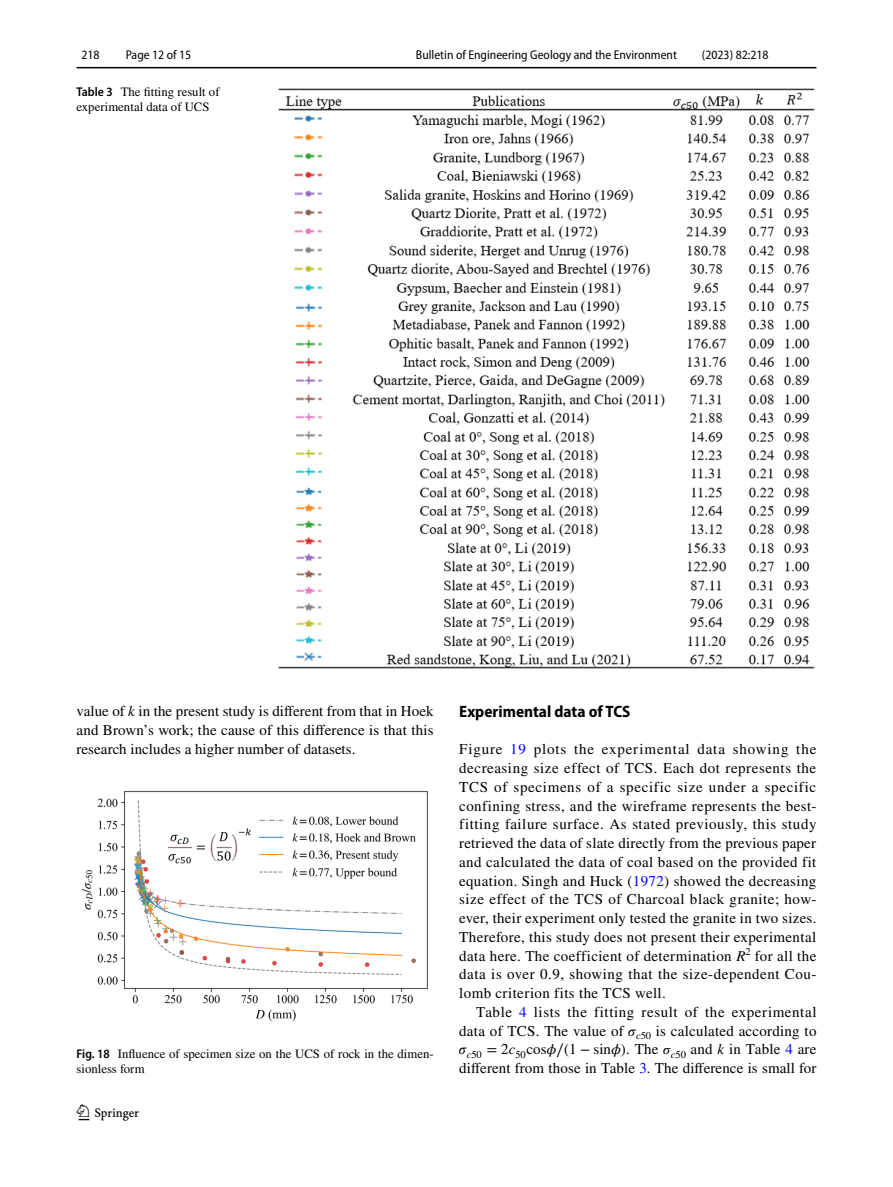
<style>
.page{position:relative;width:893px;height:1187px;background:#fff}
.page>*{position:absolute;margin:0;border:0;box-sizing:border-box;transform-origin:0 0}
.t1{font:22.5px "Springnew Regular 2";color:#000}
.t2{font:700 semi-condensed 16.5px "Myriad Pro";color:#000}
.t3{font:15px/18.8px "STIX";letter-spacing:.005em;color:#000;text-align:justify}
.t4{font:12.75px/15px "STIX";color:#000}
.t5{font:semi-condensed 12.75px "Myriad Pro";color:#000}
.s1{font-family:"Myriad Pro";font-weight:600;font-stretch:semi-condensed}
.s2{font-family:"STIX General Italic 203"}
.s3{color:#00f}
.s4{font-family:"STIX General Italic 204"}
.s5{font-family:"STIX Math Italic 102"}
.s6{font-family:"STIX Math Italic 103"}
.s7{font-family:"STIX Math Regular 92"}
.s8{font-family:"STIX General Regular 91"}
.s9{font-family:"STIX General Italic 200"}
.s10{font-family:"STIX Math Italic 101"}
.s11{font-family:"STIX General Italic 202"}
</style>
<div class="page">
<hr style="left:77px;top:67px;width:739px;height:1px;background:#000">
<img style="left:278px;top:88px;width:537px;height:581px">
<img style="left:81px;top:791px;width:347px;height:231px">
<p class="t5" style="left:82px;top:48px;width:20px">218</p>
<p class="t5" style="left:126px;top:48px;width:67px">Page 12 of 15</p>
<p class="t4" style="left:77px;top:85px;width:145px"><span class="s1">Table 3</span> The fitting result of experimental data of UCS</p>
<p class="t5" style="left:416px;top:48px;width:263px">Bulletin of Engineering Geology and the Environment</p>
<p class="t5" style="left:702px;top:48px;width:68px">(2023) 82:218</p>
<p class="t3" style="left:77px;top:702px;width:359px">value of <span class="s2">k</span> in the present study is different from that in Hoek and Brown’s work; the cause of this difference is that this research includes a higher number of datasets.</p>
<p class="t2" style="left:459px;top:702px;width:173px">Experimental data of TCS</p>
<p class="t3" style="left:459px;top:740px;width:359px">Figure <span class="s3">19</span> plots the experimental data showing the decreasing size effect of TCS. Each dot represents the TCS of specimens of a specific size under a specific confining stress, and the wireframe represents the best&shy;fitting failure surface. As stated previously, this study retrieved the data of slate directly from the previous paper and calculated the data of coal based on the provided fit equation. Singh and Huck (<span class="s3">1972</span>) showed the decreasing size effect of the TCS of Charcoal black granite; how&shy;ever, their experiment only tested the granite in two sizes.<br>Therefore, this study does not present their experimental data here. The coefficient of determination <span class="s4">R</span><sup>2</sup> for all the data is over 0.9, showing that the size-dependent Cou&shy;lomb criterion fits the TCS well.</p>
<p class="t3" style="left:459px;top:1003px;width:359px;text-indent:18px">Table <span class="s3">4</span> lists the fitting result of the experimental data of TCS. The value of <span class="s5">𝜎</span><sub>c</sub><sub>50</sub> is calculated according to <span class="s6">𝜎</span><sub>c</sub><sub>50</sub> <span class="s7">=</span> <span class="s8">2</span><span class="s9">c</span><sub>50</sub><span class="s7">cos</span><span class="s6">𝜙</span><span class="s7">∕(</span><span class="s8">1</span> <span class="s7">− sin</span><span class="s6">𝜙</span><span class="s7">)</span>. The <span class="s10">𝜎</span><sub>c</sub><sub>50</sub> and <span class="s11">k</span> in Table <span class="s3">4</span> are different from those in Table <span class="s3">3</span>. The difference is small for</p>
<p class="t4" style="left:77px;top:1046px;width:359px"><span class="s1">Fig. 18</span> Influence of specimen size on the UCS of rock in the dimen&shy;sionless form</p>
<h1 class="t1" style="left:79px;top:1104px;width:62px">1 3</h1>
</div>
